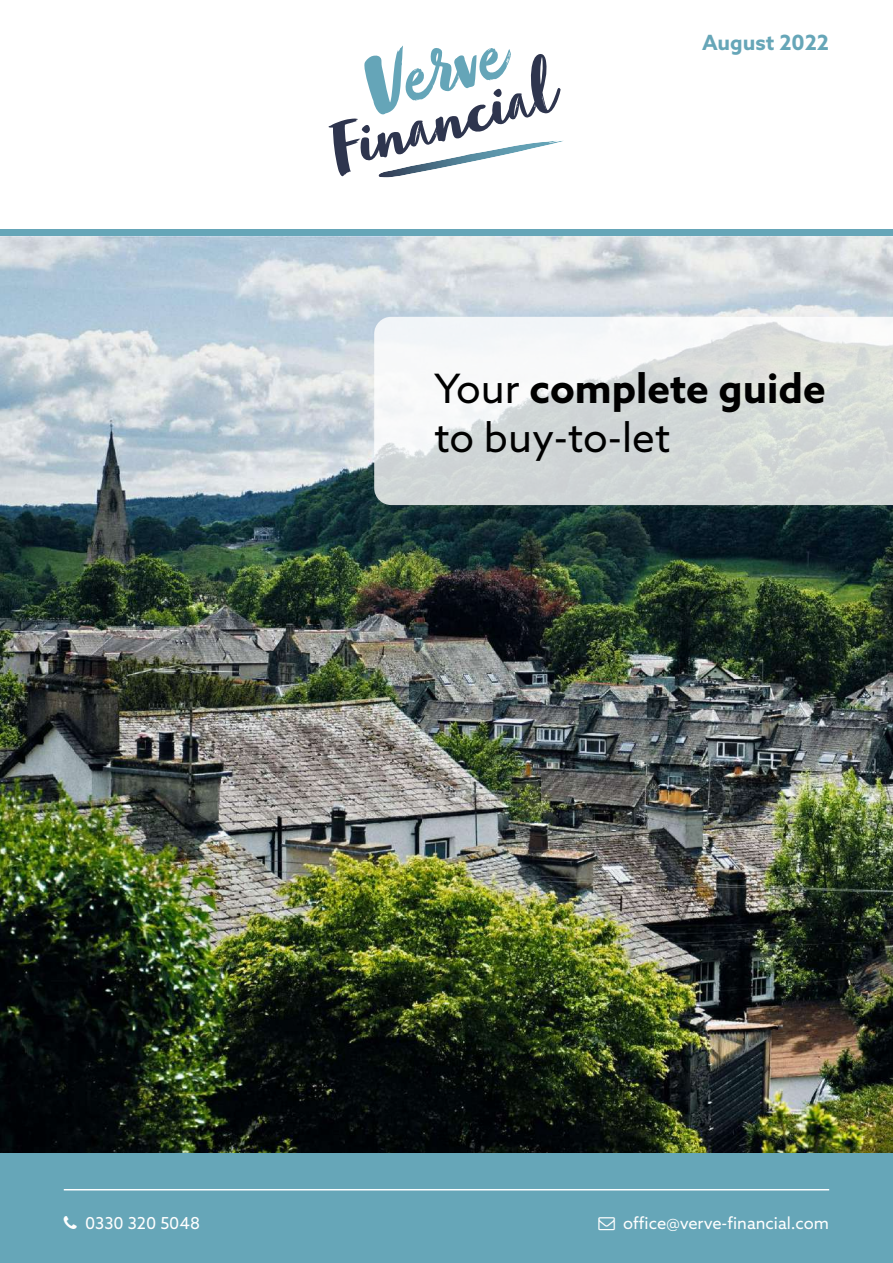
<style>
.page{position:relative;width:893px;height:1263px;background:#fff}
.page>*{position:absolute;margin:0;border:0;box-sizing:border-box;transform-origin:0 0}
.t1{font:40.5px/48.6px "Azo Sans";letter-spacing:-.005em;color:#000}
.t2{font:700 21px "Azo Sans";color:#66a6b8}
.t3{font:16.5px "Azo Sans";color:#fff}
.s1{font-weight:700}
</style>
<div class="page">
<img style="left:0;top:236px;width:893px;height:917px">
<div style="left:0;top:1153px;width:893px;height:110px;background:#66a6b8"></div>
<svg style="left:374px;top:317px;width:519px;height:188px;fill:#d6dcd9"></svg>
<hr style="left:64px;top:1189px;width:765px;height:1px;background:#fff">
<div style="left:0;top:230px;width:893px;height:6px;background:#66a6b8"></div>
<svg style="left:329px;top:46px;width:232px;height:131px"></svg>
<p class="t2" style="left:702px;top:34px;width:129px">August 2022</p>
<h1 class="t1" style="left:434px;top:368px;width:393px">Your <span class="s1">complete guide </span>to buy-to-let</h1>
<p class="t3" style="left:85px;top:1216px;width:117px">0330 320 5048</p>
<p class="t3" style="left:623px;top:1216px;width:207px">office@verve-financial.com</p>
</div>
